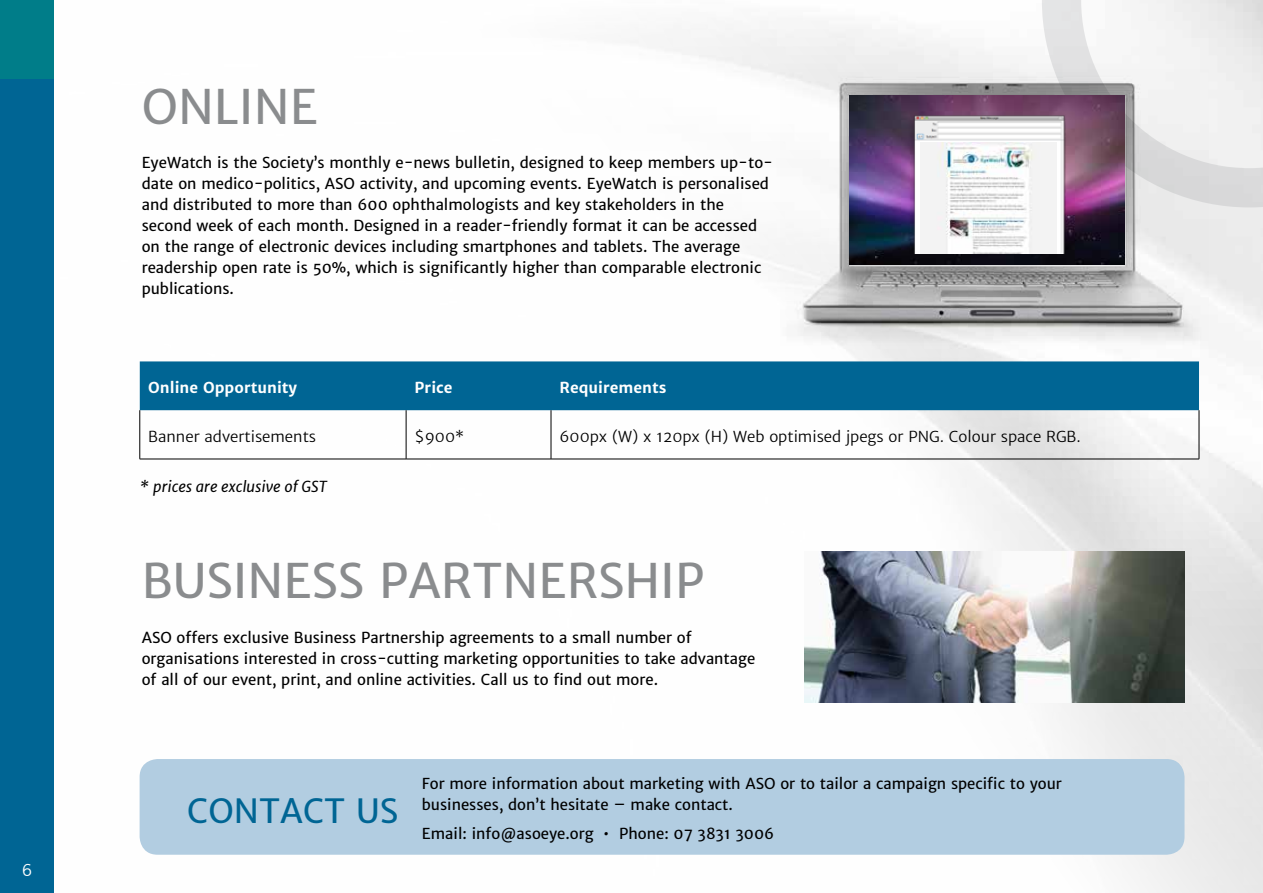
<style>
.page{position:relative;width:1263px;height:893px;background:#fff}
.page>*{position:absolute;margin:0;border:0;box-sizing:border-box;transform-origin:0 0}
.t1{font:47.4px "Merriweather Sans";color:#8a8c8e}
.t2{font:33.15px "Merriweather Sans";color:#006594}
.t3{font:16.5px "News Gothic BT";color:#fff}
.t4{font:15px/21px "Merriweather Sans";color:#000}
.t5{font:15px "Merriweather Sans";color:#000}
.t6{font:700 15px "Merriweather Sans";color:#fff}
.t7{font:italic 15px "Merriweather Sans";color:#000}
</style>
<div class="page">
<div style="left:0;top:77px;width:54px;height:816px;background:#006594"></div>
<div style="left:0;top:0;width:54px;height:79px;background:#007d89"></div>
<img style="left:139px;top:28px;width:1124px;height:865px">
<svg style="left:1042px;top:0;width:221px;height:207px"></svg>
<div style="left:140px;top:361px;width:1059px;height:49px;background:#006594"></div>
<hr style="left:140px;top:410px;width:1px;height:49px;background:#000">
<hr style="left:406px;top:410px;width:1px;height:49px;background:#000">
<hr style="left:551px;top:410px;width:1px;height:49px;background:#000">
<hr style="left:1199px;top:410px;width:1px;height:49px;background:#000">
<hr style="left:140px;top:459px;width:266px;height:1px;background:#000">
<hr style="left:406px;top:459px;width:145px;height:1px;background:#000">
<hr style="left:551px;top:459px;width:648px;height:1px;background:#000">
<img style="left:780px;top:69px;width:429px;height:276px">
<img style="left:850px;top:96px;width:274px;height:169px">
<img style="left:907px;top:110px;width:158px;height:143px">
<img style="left:920px;top:143px;width:137px;height:110px">
<div style="left:140px;top:759px;width:1044px;height:96px;background:#b2cde1;border-radius:18px"></div>
<img style="left:804px;top:552px;width:380px;height:151px">
<p class="t3" style="left:22px;top:860px;width:11px">6</p>
<h1 class="t1" style="left:142px;top:78px;width:178px">ONLINE</h1>
<p class="t4" style="left:142px;top:152px;width:633px">EyeWatch is the Society’s monthly e-news bulletin, designed to keep members up-to&shy;date on medico-politics, ASO activity, and upcoming events. EyeWatch is personalised and distributed to more than 600 ophthalmologists and key stakeholders in the second week of each month. Designed in a reader-friendly format it can be accessed on the range of electronic devices including smartphones and tablets. The average readership open rate is 50%, which is significantly higher than comparable electronic publications.</p>
<p class="t6" style="left:148px;top:379px;width:150px">Online Opportunity</p>
<p class="t6" style="left:415px;top:379px;width:39px">Price</p>
<p class="t6" style="left:559px;top:379px;width:109px">Requirements</p>
<p class="t5" style="left:148px;top:427px;width:169px">Banner advertisements</p>
<p class="t5" style="left:415px;top:427px;width:51px">$900*</p>
<p class="t5" style="left:559px;top:427px;width:523px">600px (W) x 120px (H) Web optimised jpegs or PNG. Colour space RGB.</p>
<p class="t7" style="left:140px;top:477px;width:189px">* prices are exclusive of GST</p>
<h1 class="t1" style="left:142px;top:552px;width:564px">BUSINESS PARTNERSHIP</h1>
<p class="t4" style="left:142px;top:627px;width:615px">ASO offers exclusive Business Partnership agreements to a small number of organisations interested in cross-cutting marketing opportunities to take advantage of all of our event, print, and online activities. Call us to find out more.</p>
<h2 class="t2" style="left:187px;top:790px;width:212px">CONTACT US</h2>
<p class="t4" style="left:422px;top:773px;width:641px">For more information about marketing with ASO or to tailor a campaign specific to your businesses, don’t hesitate – make contact.</p>
<p class="t4" style="left:422px;top:823px;width:354px">Email: info@asoeye.org • Phone: 07 3831 3006</p>
</div>
